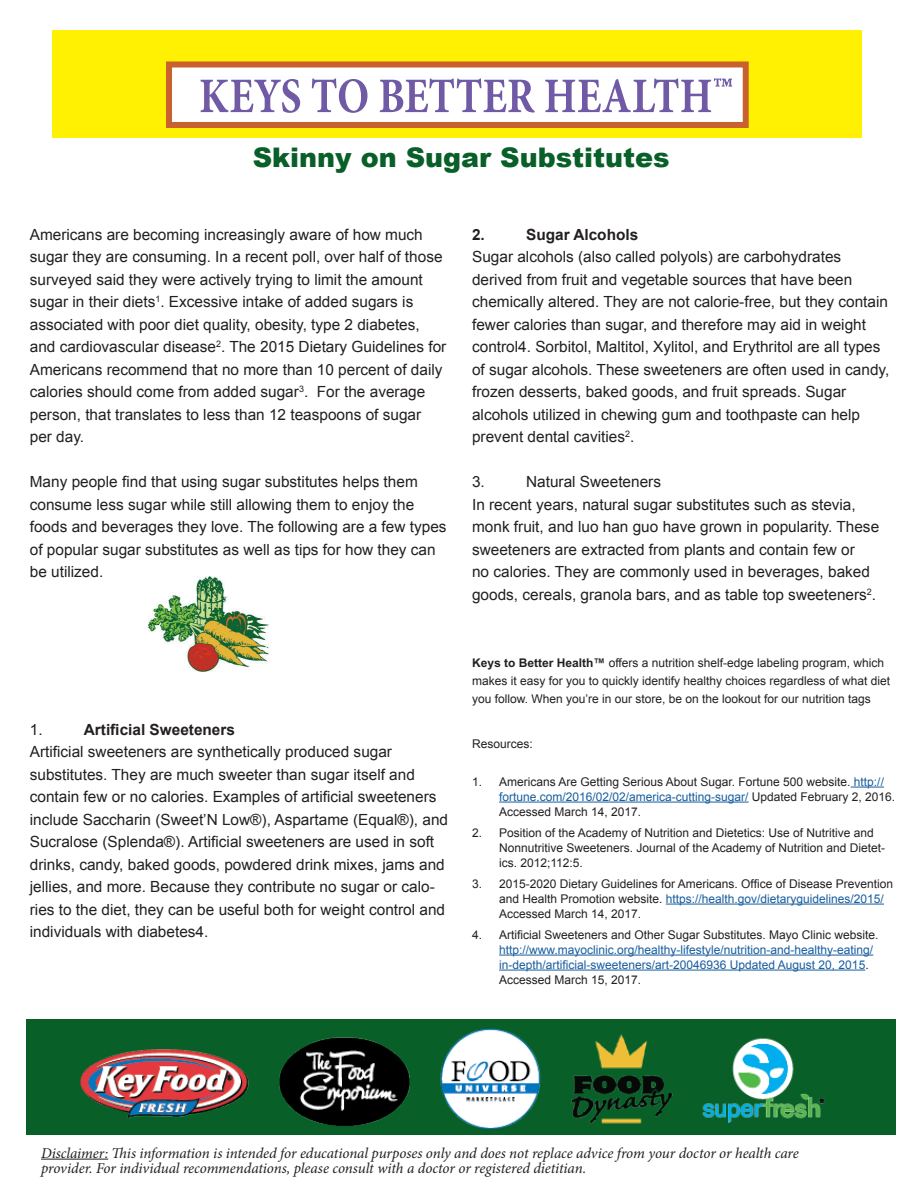
<style>
.page{position:relative;width:918px;height:1188px;background:#fff}
.page>*{position:absolute;margin:0;border:0;box-sizing:border-box;transform-origin:0 0}
.t1{font:900 27px "Arial";color:#085f28}
.t2{font:15.3px/22.5px "Arial";color:#231f20}
.t3{font:700 15.3px "Arial";color:#231f20}
.t4{font:italic 15px/15px "Minion Pro";letter-spacing:-.01em;color:#231f20}
.t5{font:12px/15px "Arial";color:#231f20}
.t6{font:12px/15px "Arial";color:#175d9e}
.s1{font-weight:700}
.s2{color:#175d9e}
.s3{color:#231f20}
</style>
<div class="page">
<hr style="left:851px;top:787px;width:33px;height:1px;background:#175d9e">
<hr style="left:499px;top:802px;width:250px;height:1px;background:#175d9e">
<hr style="left:666px;top:904px;width:218px;height:1px;background:#175d9e">
<hr style="left:499px;top:955px;width:374px;height:1px;background:#175d9e">
<hr style="left:499px;top:970px;width:366px;height:1px;background:#175d9e">
<div style="left:52px;top:30px;width:810px;height:108px;background:#fff101"></div>
<div style="left:166px;top:62px;width:583px;height:66px;background:#fff;border:6px solid #c9612e"></div>
<svg style="left:201px;top:78px;width:531px;height:35px"></svg>
<img style="left:148px;top:577px;width:120px;height:95px">
<hr style="left:41px;top:1159px;width:67px;height:1px;background:#231f20">
<div style="left:26px;top:1020px;width:869px;height:115px;background:#085f28"></div>
<img style="left:81px;top:1029px;width:744px;height:99px">
<p class="t1" style="left:253px;top:137px;width:418px">Skinny on Sugar Substitutes</p>
<p class="t2" style="left:30px;top:223px;width:418px">Americans are becoming increasingly aware of how much sugar they are consuming. In a recent poll, over half of those surveyed said they were actively trying to limit the amount sugar in their diets<sup>1</sup>. Excessive intake of added sugars is associated with poor diet quality, obesity, type 2 diabetes, and cardiovascular disease<sup>2</sup>. The 2015 Dietary Guidelines for Americans recommend that no more than 10 percent of daily calories should come from added sugar<sup>3</sup>. For the average person, that translates to less than 12 teaspoons of sugar per day.</p>
<p class="t2" style="left:30px;top:471px;width:418px">Many people find that using sugar substitutes helps them consume less sugar while still allowing them to enjoy the foods and beverages they love. The following are a few types of popular sugar substitutes as well as tips for how they can be utilized.</p>
<p class="t2" style="left:30px;top:718px;width:14px">1.</p>
<p class="t3" style="left:84px;top:719px;width:153px">Artificial Sweeteners</p>
<p class="t2" style="left:30px;top:741px;width:420px">Artificial sweeteners are synthetically produced sugar substitutes. They are much sweeter than sugar itself and contain few or no calories. Examples of artificial sweeteners include Saccharin (Sweet’N Low®), Aspartame (Equal®), and Sucralose (Splenda®). Artificial sweeteners are used in soft drinks, candy, baked goods, powdered drink mixes, jams and jellies, and more. Because they contribute no sugar or calo&shy;ries to the diet, they can be useful both for weight control and individuals with diabetes4.</p>
<p class="t3" style="left:472px;top:224px;width:14px">2.</p>
<p class="t3" style="left:526px;top:224px;width:114px">Sugar Alcohols</p>
<p class="t2" style="left:472px;top:246px;width:419px">Sugar alcohols (also called polyols) are carbohydrates derived from fruit and vegetable sources that have been chemically altered. They are not calorie-free, but they contain fewer calories than sugar, and therefore may aid in weight control4. Sorbitol, Maltitol, Xylitol, and Erythritol are all types of sugar alcohols. These sweeteners are often used in candy, frozen desserts, baked goods, and fruit spreads. Sugar alcohols utilized in chewing gum and toothpaste can help prevent dental cavities<sup>2</sup>.</p>
<p class="t2" style="left:472px;top:471px;width:14px">3.</p>
<p class="t2" style="left:526px;top:471px;width:137px">Natural Sweeteners</p>
<p class="t2" style="left:472px;top:493px;width:409px">In recent years, natural sugar substitutes such as stevia, monk fruit, and luo han guo have grown in popularity. These sweeteners are extracted from plants and contain few or<br>no calories. They are commonly used in beverages, baked goods, cereals, granola bars, and as table top sweeteners<sup>2</sup>.</p>
<p class="t5" style="left:472px;top:654px;width:420px;line-height:18px"><span class="s1">Keys to Better Health™</span> offers a nutrition shelf-edge labeling program, which makes it easy for you to quickly identify healthy choices regardless of what diet you follow. When you’re in our store, be on the lookout for our nutrition tags</p>
<p class="t5" style="left:472px;top:737px;width:62px">Resources:</p>
<p class="t5" style="left:499px;top:774px;width:398px;text-indent:-27px">1. Americans Are Getting Serious About Sugar. Fortune 500 website. <span class="s2">http:// fortune.com/2016/02/02/america-cutting-sugar/</span> Updated February 2, 2016.<br>Accessed March 14, 2017.</p>
<p class="t5" style="left:499px;top:825px;width:388px;text-indent:-27px">2. Position of the Academy of Nutrition and Dietetics: Use of Nutritive and<br>Nonnutritive Sweeteners. Journal of the Academy of Nutrition and Dietet&shy;ics. 2012;112:5.</p>
<p class="t5" style="left:499px;top:876px;width:396px;text-indent:-27px">3. 2015-2020 Dietary Guidelines for Americans. Office of Disease Prevention and Health Promotion website. <span class="s2">https://health.gov/dietaryguidelines/2015/<br></span>Accessed March 14, 2017.</p>
<p class="t6" style="left:499px;top:927px;width:381px;text-indent:-27px"><span class="s3">4. Artificial Sweeteners and Other Sugar Substitutes. Mayo Clinic website. </span>http://www.mayoclinic.org/healthy-lifestyle/nutrition-and-healthy-eating/ in-depth/artificial-sweeteners/art-20046936 Updated August 20, 2015<span class="s3">.<br>Accessed March 15, 2017.</span></p>
<p class="t4" style="left:41px;top:1145px;width:759px">Disclaimer: This information is intended for educational purposes only and does not replace advice from your doctor or health care provider. For individual recommendations, please consult with a doctor or registered dietitian.</p>
</div>
